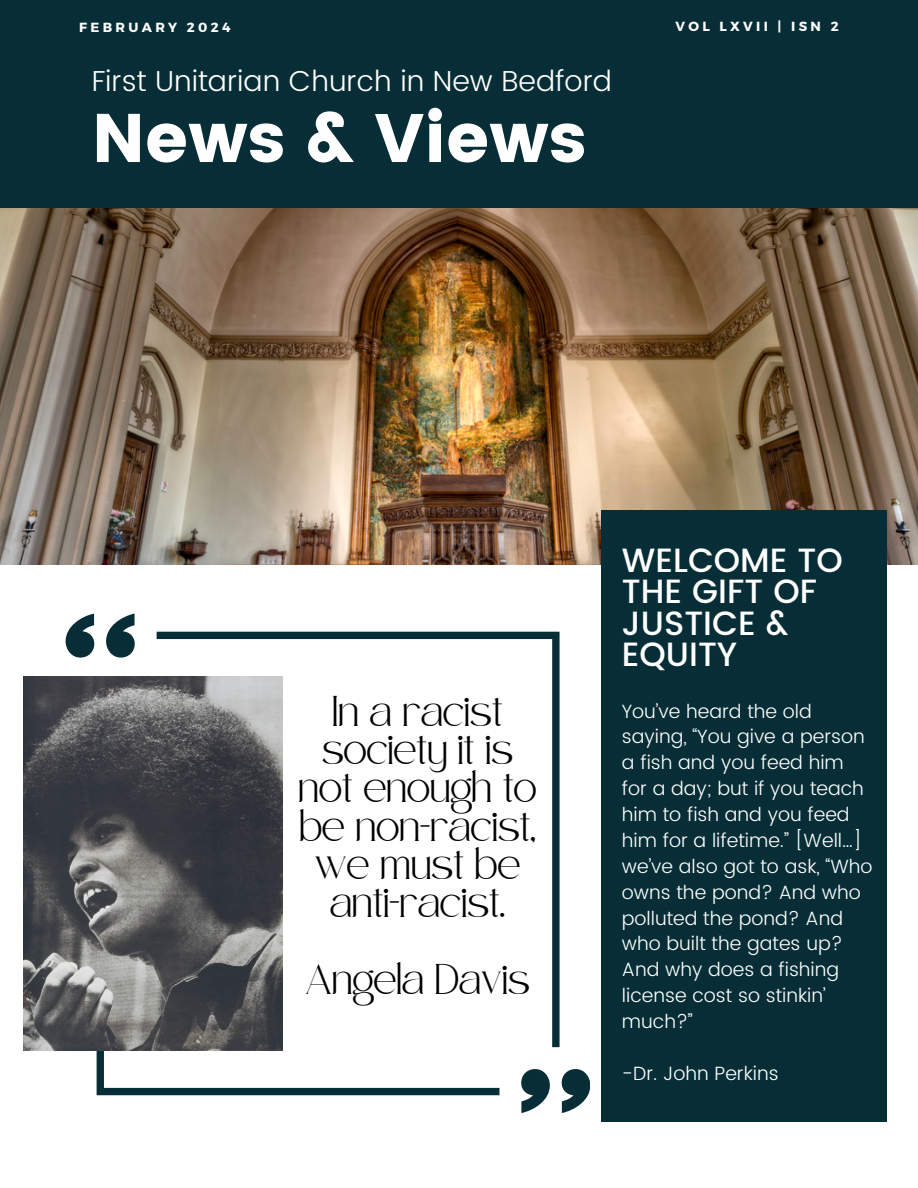
<style>
.page{position:relative;width:918px;height:1188px;background:#fff}
.page>*{position:absolute;margin:0;border:0;box-sizing:border-box;transform-origin:0 0}
.t1{font:68.4px "Poppins";color:#fff}
.t2{font:500 33.6px/31.5px "Poppins";color:#fff}
.t3{font:300 28.8px "Poppins";color:#fff}
.t4{font:21px/38.2px "Safira March";color:#000;text-align:center}
.t5{font:300 19.2px/25.8px "Poppins";color:#fff}
.t6{font:700 13.2px "Montserrat";letter-spacing:.25em;color:#fff}
</style>
<div class="page">
<img style="left:0;top:208px;width:918px;height:356px">
<div style="left:0;top:0;width:918px;height:207px;background:#072e36"></div>
<div style="left:601px;top:510px;width:285px;height:612px;background:#072e36"></div>
<svg style="left:157px;top:632px;width:403px;height:415px"></svg>
<svg style="left:97px;top:680px;width:402px;height:415px"></svg>
<svg style="left:106px;top:614px;width:29px;height:44px"></svg>
<svg style="left:66px;top:614px;width:28px;height:44px"></svg>
<svg style="left:521px;top:1069px;width:29px;height:44px"></svg>
<svg style="left:562px;top:1069px;width:28px;height:44px"></svg>
<img style="left:24px;top:677px;width:259px;height:373px">
<p class="t6" style="left:79px;top:18px;width:153px">FEBRUARY 2024</p>
<p class="t6" style="left:676px;top:18px;width:165px">VOL LXVII | ISN 2</p>
<p class="t3" style="left:92px;top:64px;width:522px">First Unitarian Church in New Bedford</p>
<p class="t1" style="left:92px;top:98px;width:496px">News &amp; Views</p>
<p class="t4" style="left:299px;top:700px;width:240px">In a racist society it is not enough to be non-racist, we must be anti-racist.</p>
<p class="t4" style="left:306px;top:967px;width:226px">Angela Davis</p>
<p class="t2" style="left:622px;top:544px;width:222px">WELCOME TO<br>THE GIFT OF<br>JUSTICE &amp;<br>EQUITY</p>
<p class="t5" style="left:622px;top:698px;width:252px">You’ve heard the old saying, “You give a person a fish and you feed him for a day; but if you teach him to fish and you feed him for a lifetime.” [Well…] we’ve also got to ask, “Who owns the pond? And who polluted the pond? And who built the gates up?<br>And why does a fishing license cost so stinkin’ much?”</p>
<p class="t5" style="left:622px;top:1060px;width:158px">-Dr. John Perkins</p>
</div>
